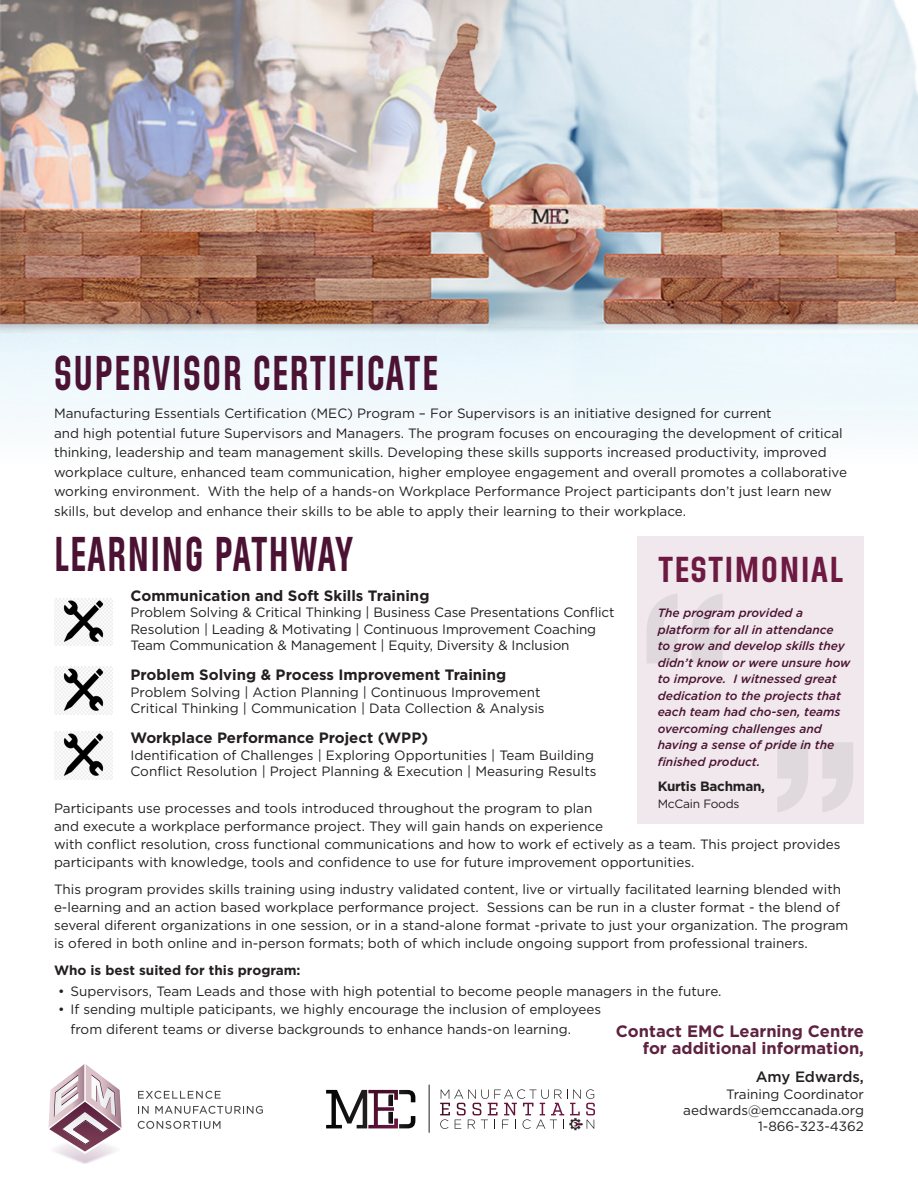
<style>
.page{position:relative;width:918px;height:1188px;background:#fff}
.page>*{position:absolute;margin:0;border:0;box-sizing:border-box;transform-origin:0 0}
.t1{font:48.75px "Directors Gothic 250 S Bd";letter-spacing:.04em;color:#4b1233;scale:.8 1}
.t2{font:36px "Directors Gothic 250 S Bd";letter-spacing:.04em;color:#6d1a42}
.t3{font:700 16.5px/16.5px "Gotham";color:#5e2240;text-align:right}
.t4{font:700 15px "Gotham";color:#231f20}
.t5{font:500 15px "Gotham";letter-spacing:-.005em;color:#231f20}
.t6{font:13.5px/18px "Gotham";color:#231f20}
.t7{font:700 13.5px "Gotham";color:#231f20}
.t8{font:700 13.5px "Gotham";letter-spacing:-.02em;color:#231f20}
.t9{font:italic 500 12px/16.5px "Gotham";color:#4b1233}
.t10{font:12px "Gotham";letter-spacing:-.02em;color:#231f20}
</style>
<div class="page">
<img style="left:0;top:0;width:918px;height:431px">
<hr style="left:429px;top:1085px;width:1px;height:47px;background:#211e1e">
<svg style="left:440px;top:1089px;width:155px;height:41px"></svg>
<svg style="left:326px;top:1090px;width:89px;height:38px"></svg>
<svg style="left:138px;top:1091px;width:83px;height:8px"></svg>
<svg style="left:138px;top:1106px;width:11px;height:8px"></svg>
<svg style="left:155px;top:1106px;width:108px;height:8px"></svg>
<svg style="left:138px;top:1121px;width:82px;height:8px"></svg>
<svg style="left:48px;top:1064px;width:74px;height:90px"></svg>
<img style="left:54px;top:598px;width:59px;height:48px">
<img style="left:54px;top:667px;width:59px;height:47px">
<img style="left:54px;top:732px;width:59px;height:47px">
<div style="left:637px;top:537px;width:227px;height:287px;background:#f0e8ec"></div>
<svg style="left:647px;top:594px;width:75px;height:69px"></svg>
<svg style="left:777px;top:742px;width:76px;height:70px"></svg>
<p class="t1" style="left:54px;top:347px;width:482px">SUPERVISOR CERTIFICATE</p>
<p class="t6" style="left:54px;top:404px;width:719px">Manufacturing Essentials Certification (MEC) Program – For Supervisors is an initiative designed for current</p>
<p class="t6" style="left:54px;top:423px;width:795px;line-height:19.5px">and high potential future Supervisors and Managers. The program focuses on encouraging the development of critical thinking, leadership and team management skills. Developing these skills supports increased productivity, improved workplace culture, enhanced team communication, higher employee engagement and overall promotes a collaborative working environment. With the help of a hands-on Workplace Performance Project participants don’t just learn new skills, but develop and enhance their skills to be able to apply their learning to their workplace.</p>
<p class="t1" style="left:54px;top:528px;width:375px">LEARNING PATHWAY</p>
<p class="t4" style="left:130px;top:587px;width:300px">Communication and Soft Skills Training</p>
<p class="t6" style="left:131px;top:604px;width:486px;line-height:16.5px">Problem Solving &amp; Critical Thinking | Business Case Presentations Conflict<br>Resolution | Leading &amp; Motivating | Continuous Improvement Coaching<br>Team Communication &amp; Management | Equity, Diversity &amp; Inclusion</p>
<p class="t4" style="left:130px;top:666px;width:377px">Problem Solving &amp; Process Improvement Training</p>
<p class="t6" style="left:131px;top:683px;width:416px;line-height:16.5px">Problem Solving | Action Planning | Continuous Improvement<br>Critical Thinking | Communication | Data Collection &amp; Analysis</p>
<p class="t4" style="left:130px;top:729px;width:299px">Workplace Performance Project (WPP)</p>
<p class="t6" style="left:131px;top:746px;width:465px">Identification of Challenges | Exploring Opportunities | Team Building</p>
<p class="t6" style="left:131px;top:762px;width:468px">Conflict Resolution | Project Planning &amp; Execution | Measuring Results</p>
<p class="t2" style="left:658px;top:550px;width:186px">TESTIMONIAL</p>
<p class="t9" style="left:658px;top:605px;width:194px">The program provided a platform for all in attendance<br>to grow and develop skills they didn’t know or were unsure how to improve. I witnessed great dedication to the projects that each team had cho-sen, teams overcoming challenges and having a sense of pride in the finished product.</p>
<p class="t8" style="left:658px;top:779px;width:109px">Kurtis Bachman,</p>
<p class="t10" style="left:658px;top:797px;width:83px">McCain Foods</p>
<p class="t6" style="left:54px;top:799px;width:788px">Participants use processes and tools introduced throughout the program to plan<br>and execute a workplace performance project. They will gain hands on experience<br>with conflict resolution, cross functional communications and how to work ef ectively as a team. This project provides participants with knowledge, tools and confidence to use for future improvement opportunities.</p>
<p class="t6" style="left:54px;top:880px;width:796px">This program provides skills training using industry validated content, live or virtually facilitated learning blended with e-learning and an action based workplace performance project. Sessions can be run in a cluster format - the blend of several diferent organizations in one session, or in a stand-alone format -private to just your organization. The program is ofered in both online and in-person formats; both of which include ongoing support from professional trainers.</p>
<p class="t7" style="left:54px;top:963px;width:248px">Who is best suited for this program:</p>
<p class="t6" style="left:58px;top:982px;width:665px">• Supervisors, Team Leads and those with high potential to become people managers in the future.</p>
<p class="t6" style="left:70px;top:999px;width:532px;line-height:19.5px;text-indent:-12px">• If sending multiple paticipants, we highly encourage the inclusion of employees from diferent teams or diverse backgrounds to enhance hands-on learning.</p>
<p class="t3" style="left:616px;top:1023px;width:250px">Contact EMC Learning Centre for additional information,</p>
<p class="t5" style="left:756px;top:1068px;width:110px">Amy Edwards,</p>
<p class="t6" style="left:726px;top:1085px;width:139px">Training Coordinator</p>
<p class="t6" style="left:683px;top:1102px;width:182px;line-height:16.2px;text-align:right">aedwards@emccanada.org<br>1-866-323-4362</p>
</div>
